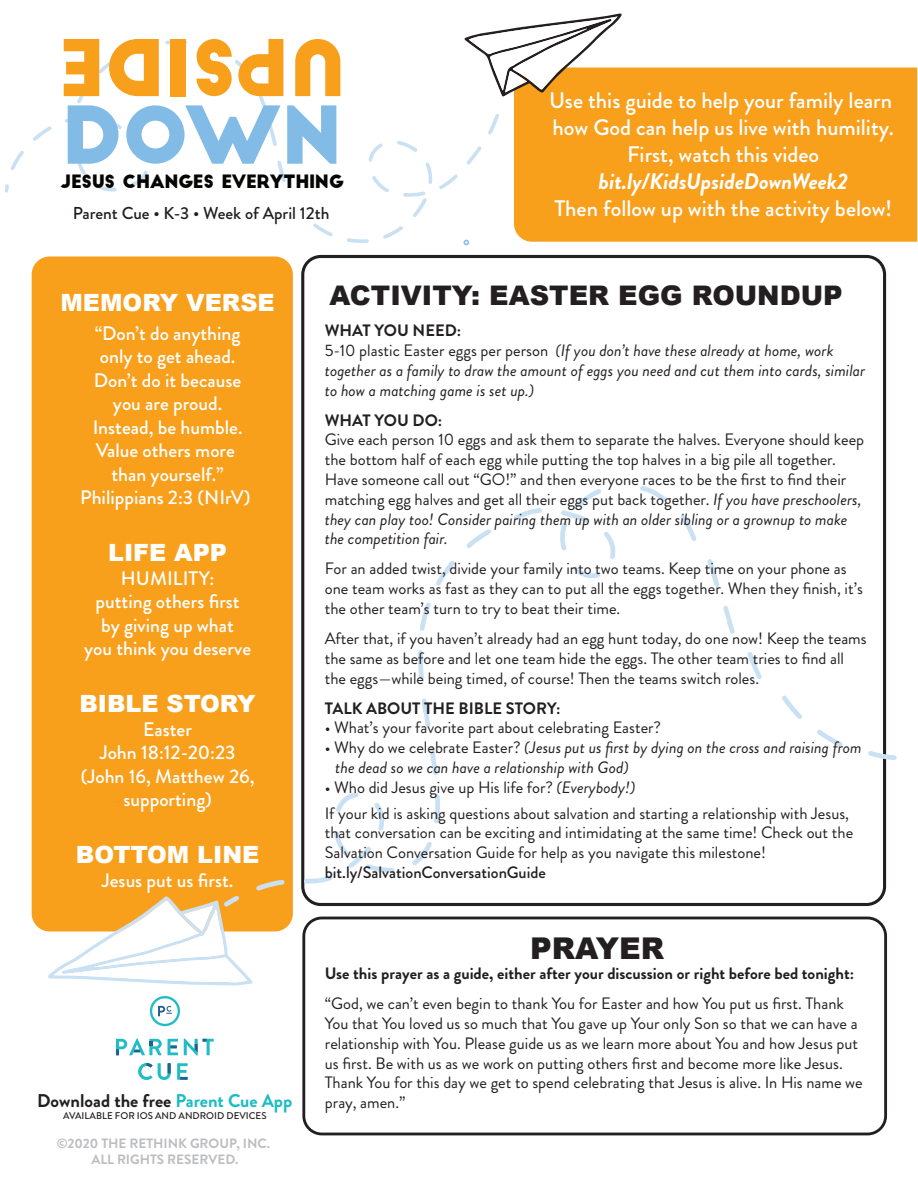
<style>
.page{position:relative;width:918px;height:1188px;background:#fff}
.page>*{position:absolute;margin:0;border:0;box-sizing:border-box;transform-origin:0 0}
.t1{font:900 30px "Arial";color:#231f20}
.t2{font:900 27px "Arial";color:#231f20}
.t3{font:900 23.7px "Arial";color:#fff}
.t4{font:500 22.5px/27px "Brandon Grotesque";color:#fff;text-align:center}
.t5{font:italic 700 22.5px "Brandon Grotesque";color:#fff}
.t6{font:500 19.5px/23.5px "Brandon Grotesque";color:#fff;text-align:center}
.t7{font:700 18.45px "Brandon Grotesque";color:#231f20}
.t8{font:18px "Big John";letter-spacing:-.025em;color:#050504}
.t9{font:500 17.25px "Brandon Grotesque";color:#231f20}
.t10{font:16.5px/19.8px "Brandon Grotesque";color:#231f20}
.t11{font:italic 16.5px/19.8px "Brandon Grotesque";color:#231f20}
.t12{font:700 16.5px "Brandon Grotesque";color:#231f20}
.t13{font:500 16.5px "Brandon Grotesque";color:#231f20}
.t14{font:700 13.5px/16.2px "Brandon Grotesque";color:#bcbdc0;text-align:center}
.t15{font:500 9.75px "Brandon Grotesque";color:#231f20}
.s1{font-weight:700;font-style:normal}
.s2{font-style:normal}
.s3{font-style:italic}
.s4{color:#1abcc2}
</style>
<div class="page">
<svg style="left:466px;top:146px;width:16px;height:19px"></svg>
<svg style="left:372px;top:176px;width:17px;height:16px"></svg>
<svg style="left:397px;top:141px;width:21px;height:11px"></svg>
<svg style="left:369px;top:143px;width:14px;height:19px"></svg>
<svg style="left:33px;top:126px;width:19px;height:15px"></svg>
<svg style="left:347px;top:238px;width:22px;height:5px"></svg>
<svg style="left:313px;top:223px;width:20px;height:13px"></svg>
<svg style="left:11px;top:151px;width:13px;height:19px"></svg>
<svg style="left:383px;top:226px;width:20px;height:13px"></svg>
<svg style="left:439px;top:174px;width:19px;height:15px"></svg>
<svg style="left:403px;top:191px;width:24px;height:26px"></svg>
<svg style="left:488px;top:114px;width:11px;height:21px"></svg>
<svg style="left:425px;top:162px;width:7px;height:22px"></svg>
<svg style="left:5px;top:184px;width:4px;height:9px"></svg>
<svg style="left:464px;top:240px;width:5px;height:5px"></svg>
<div style="left:301px;top:255px;width:585px;height:651px;border:3px solid #231f20;border-radius:18px"></div>
<div style="left:32px;top:256px;width:261px;height:676px;background:#f89f1c;border-radius:18px"></div>
<div style="left:302px;top:917px;width:585px;height:218px;border:3px solid #231f20;border-radius:18px"></div>
<div style="left:514px;top:67px;width:403px;height:175px;background:#f89f1c"></div>
<svg style="left:64px;top:39px;width:276px;height:153px"></svg>
<svg style="left:868px;top:751px;width:29px;height:9px"></svg>
<svg style="left:817px;top:730px;width:26px;height:17px"></svg>
<svg style="left:782px;top:695px;width:20px;height:24px"></svg>
<svg style="left:747px;top:652px;width:15px;height:27px"></svg>
<svg style="left:723px;top:606px;width:12px;height:28px"></svg>
<svg style="left:707px;top:559px;width:12px;height:28px"></svg>
<svg style="left:680px;top:515px;width:17px;height:26px"></svg>
<svg style="left:640px;top:486px;width:26px;height:16px"></svg>
<svg style="left:573px;top:566px;width:28px;height:12px"></svg>
<svg style="left:560px;top:489px;width:56px;height:70px"></svg>
<svg style="left:514px;top:508px;width:28px;height:12px"></svg>
<svg style="left:466px;top:529px;width:25px;height:19px"></svg>
<svg style="left:436px;top:561px;width:19px;height:25px"></svg>
<svg style="left:420px;top:602px;width:11px;height:29px"></svg>
<svg style="left:418px;top:650px;width:6px;height:29px"></svg>
<svg style="left:429px;top:746px;width:9px;height:29px"></svg>
<svg style="left:434px;top:794px;width:6px;height:30px"></svg>
<svg style="left:422px;top:698px;width:8px;height:29px"></svg>
<svg style="left:412px;top:841px;width:20px;height:24px"></svg>
<svg style="left:304px;top:792px;width:90px;height:92px"></svg>
<svg style="left:48px;top:880px;width:237px;height:105px"></svg>
<svg style="left:465px;top:14px;width:157px;height:82px"></svg>
<svg style="left:177px;top:1063px;width:11px;height:17px"></svg>
<svg style="left:116px;top:1039px;width:62px;height:16px"></svg>
<svg style="left:184px;top:1039px;width:30px;height:17px"></svg>
<svg style="left:138px;top:1063px;width:33px;height:17px"></svg>
<svg style="left:150px;top:996px;width:30px;height:30px"></svg>
<p class="t8" style="left:61px;top:173px;width:285px">JESUS CHANGES EVERYTHING</p>
<p class="t9" style="left:73px;top:201px;width:258px">Parent Cue • K-3 • Week of April 12th</p>
<h3 class="t4" style="left:549px;top:87px;width:346px">Use this guide to help your family learn how God can help us live with humility.<br>First, watch this video</h3>
<h3 class="t5" style="left:599px;top:165px;width:251px">bit.ly/KidsUpsideDownWeek2</h3>
<h3 class="t4" style="left:554px;top:195px;width:339px">Then follow up with the activity below!</h3>
<h3 class="t3" style="left:61px;top:285px;width:216px">MEMORY VERSE</h3>
<p class="t6" style="left:80px;top:322px;width:172px">“Don’t do anything only to get ahead.<br>Don’t do it because you are proud.<br>Instead, be humble.<br>Value others more than yourself.”<br>Philippians 2:3 (NIrV)</p>
<h3 class="t3" style="left:108px;top:536px;width:120px">LIFE APP</h3>
<p class="t6" style="left:84px;top:567px;width:169px">HUMILITY:<br>putting others first by giving up what<br>you think you deserve</p>
<h3 class="t3" style="left:79px;top:687px;width:178px">BIBLE STORY</h3>
<p class="t6" style="left:81px;top:718px;width:175px">Easter<br>John 18:12-20:23 (John 16, Matthew 26, supporting)</p>
<h3 class="t3" style="left:76px;top:838px;width:185px">BOTTOM LINE</h3>
<p class="t6" style="left:102px;top:869px;width:133px">Jesus put us first.</p>
<h2 class="t2" style="left:329px;top:275px;width:515px">ACTIVITY: EASTER EGG ROUNDUP</h2>
<p class="t11" style="left:325px;top:321px;width:542px"><span class="s1">WHAT YOU NEED:<br></span><span class="s2">5-10 plastic Easter eggs per person</span> (If you don’t have these already at home, work together as a family to draw the amount of eggs you need and cut them into cards, similar to how a matching game is set up.)</p>
<p class="t12" style="left:325px;top:408px;width:119px">WHAT YOU DO:</p>
<p class="t10" style="left:325px;top:430px;width:541px">Give each person 10 eggs and ask them to separate the halves. Everyone should keep the bottom half of each egg while putting the top halves in a big pile all together.<br>Have someone call out “GO!” and then everyone races to be the first to find their matching egg halves and get all their eggs put back together. <span class="s3">If you have preschoolers, they can play too! Consider pairing them up with an older sibling or a grownup to make the competition fair.</span></p>
<p class="t10" style="left:325px;top:559px;width:540px">For an added twist, divide your family into two teams. Keep time on your phone as one team works as fast as they can to put all the eggs together. When they finish, it’s the other team’s turn to try to beat their time.</p>
<p class="t10" style="left:325px;top:629px;width:543px">After that, if you haven’t already had an egg hunt today, do one now! Keep the teams the same as before and let one team hide the eggs. The other team tries to find all the eggs—while being timed, of course! Then the teams switch roles.</p>
<p class="t12" style="left:325px;top:696px;width:237px">TALK ABOUT THE BIBLE STORY:</p>
<p class="t10" style="left:325px;top:718px;width:338px">• What’s your favorite part about celebrating Easter?</p>
<p class="t11" style="left:335px;top:738px;width:528px;text-indent:-10px"><span class="s2">• Why do we celebrate Easter?</span> (Jesus put us first by dying on the cross and raising from the dead so we can have a relationship with God)</p>
<p class="t10" style="left:325px;top:775px;width:526px;line-height:25.8px">• Who did Jesus give up His life for? <span class="s3">(Everybody!)<br></span>If your kid is asking questions about salvation and starting a relationship with Jesus,</p>
<p class="t10" style="left:325px;top:823px;width:530px">that conversation can be exciting and intimidating at the same time! Check out the<br>Salvation Conversation Guide for help as you navigate this milestone!</p>
<p class="t13" style="left:325px;top:861px;width:223px">bit.ly/SalvationConversationGuide</p>
<h1 class="t1" style="left:530px;top:927px;width:136px">PRAYER</h1>
<p class="t12" style="left:325px;top:962px;width:531px">Use this prayer as a guide, either after your discussion or right before bed tonight:</p>
<p class="t10" style="left:325px;top:994px;width:539px">“God, we can’t even begin to thank You for Easter and how You put us first. Thank You that You loved us so much that You gave up Your only Son so that we can have a relationship with You. Please guide us as we learn more about You and how Jesus put us first. Be with us as we work on putting others first and become more like Jesus.<br>Thank You for this day we get to spend celebrating that Jesus is alive. In His name we</p>
<p class="t7" style="left:37px;top:1088px;width:257px">Download the free <span class="s4">Parent Cue App</span></p>
<p class="t10" style="left:325px;top:1093px;width:82px">pray, amen.”</p>
<p class="t15" style="left:63px;top:1109px;width:205px">AVAILABLE FOR IOS AND ANDROID DEVICES</p>
<p class="t14" style="left:57px;top:1135px;width:215px">©2020 THE RETHINK GROUP, INC.<br>ALL RIGHTS RESERVED.</p>
</div>
